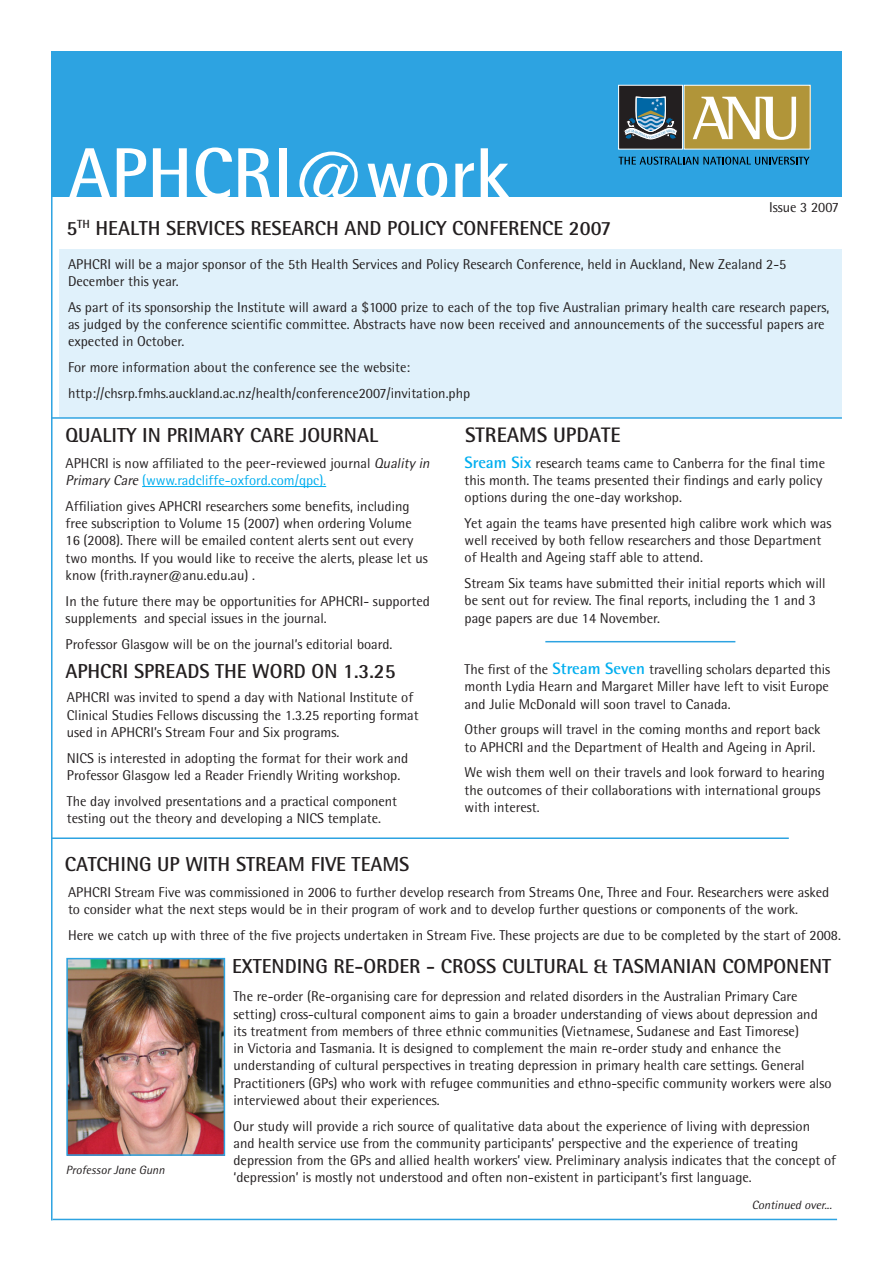
<style>
.page{position:relative;width:893px;height:1263px;background:#fff}
.page>*{position:absolute;margin:0;border:0;box-sizing:border-box;transform-origin:0 0}
.t1{font:700 72px "Rotis Semi Sans";color:#fff}
.ANUHeader2{font:700 21px "Rotis Semi Sans";color:#231f20}
.ANUHeader2-2{font:700 20.25px "Rotis Semi Sans";color:#231f20}
.ANUbodyrext{font:14.25px/17.2px "Rotis Semi Sans";color:#231f20}
.ANUbodyrext-2{font:italic 12px "Rotis Semi Sans";color:#231f20}
.ANUbodyrext-3{font:italic 12px "Rotis Semi Sans";color:#231f20}
.s1{font-style:italic}
.s2{color:#00aeef}
.s3{font-weight:700;font-size:16.5px;color:#00aeef}
</style>
<div class="page">
<div style="left:51px;top:51px;width:791px;height:146px;background:#2da3e1"></div>
<div style="left:619px;top:85px;width:63px;height:64px;background:#231f20"></div>
<div style="left:618px;top:85px;width:65px;height:65px;border:1px solid #fff"></div>
<svg style="left:624px;top:96px;width:53px;height:44px"></svg>
<div style="left:684px;top:85px;width:126px;height:64px;background:#b19539"></div>
<div style="left:684px;top:85px;width:127px;height:65px;border:1px solid #fff"></div>
<svg style="left:693px;top:97px;width:103px;height:43px"></svg>
<svg style="left:619px;top:157px;width:190px;height:8px"></svg>
<hr style="left:51px;top:196px;width:2px;height:1024px;background:#2da3e1">
<hr style="left:53px;top:1219px;width:784px;height:1px;background:#2da3e1">
<hr style="left:51px;top:837px;width:738px;height:2px;background:#2da3e1">
<hr style="left:142px;top:486px;width:184px;height:1px;background:#00aeef">
<div style="left:60px;top:249px;width:782px;height:168px;background:#e0f1fb"></div>
<img style="left:69px;top:961px;width:153px;height:192px">
<div style="left:66px;top:958px;width:159px;height:198px;border:2px solid #2da3e1"></div>
<hr style="left:51px;top:417px;width:791px;height:2px;background:#2da3e1">
<hr style="left:545px;top:641px;width:190px;height:1px;background:#2da3e1">
<p class="t1" style="left:68px;top:129px;width:443px">APHCRI@WORK</p>
<p class="ANUHeader2-2" style="left:66px;top:216px;width:238px">5<sup>TH</sup> HEALTH SERVICES R ESEARCH</p>
<p class="ANUHeader2-2" style="left:344px;top:216px;width:268px">AND POLICY CONFERENCE 2007</p>
<p class="ANUbodyrext" style="left:769px;top:198px;width:71px">Issue 3 2007</p>
<p class="ANUbodyrext" style="left:68px;top:255px;width:720px">APHCRI will be a major sponsor of the 5th Health Services and Policy Research Conference, held in Auckland, New Zealand 2-5<br>December this year.</p>
<p class="ANUbodyrext" style="left:68px;top:298px;width:763px">As part of its sponsorship the Institute will award a $1000 prize to each of the top five Australian primary health care research papers, as judged by the conference scientific committee. Abstracts have now been received and announcements of the successful papers are expected in October.</p>
<p class="ANUbodyrext" style="left:68px;top:359px;width:344px">For more information about the conference see the website:</p>
<p class="ANUbodyrext" style="left:68px;top:384px;width:404px">http://chsrp.fmhs.auckland.ac.nz/health/conference2007/invitation.php</p>
<p class="ANUHeader2-2" style="left:65px;top:423px;width:314px">QUALITY I N PRI MARY CARE JOURNAL</p>
<p class="ANUbodyrext" style="left:66px;top:454px;width:368px">APHCRI is now affiliated to the peer-reviewed journal <span class="s1">Quality in<br>Primary Care</span><span class="s2">(www.radcliffe-oxford.com/qpc).</span></p>
<p class="ANUbodyrext" style="left:66px;top:497px;width:364px">Affiliation gives APHCRI researchers some benefits, including free subscription to Volume 15 (2007) when ordering Volume 16 (2008). There will be emailed content alerts sent out every two months. If you would like to receive the alerts, please let us know (frith.rayner@anu.edu.au) .</p>
<p class="ANUbodyrext" style="left:66px;top:592px;width:366px">In the future there may be opportunities for APHCRI- supported supplements and special issues in the journal.</p>
<p class="ANUbodyrext" style="left:66px;top:635px;width:328px">Professor Glasgow will be on the journal’s editorial board.</p>
<p class="ANUHeader2-2" style="left:65px;top:659px;width:12px">APHCRI</p>
<p class="ANUHeader2-2" style="left:134px;top:659px;width:263px">SPREADS TH E WORD ON 1.3.25</p>
<p class="ANUbodyrext" style="left:67px;top:689px;width:353px">APHCRI was invited to spend a day with National Institute of<br>Clinical Studies Fellows discussing the 1.3.25 reporting format used in APHCRI’s Stream Four and Six programs.</p>
<p class="ANUbodyrext" style="left:67px;top:749px;width:343px">NICS is interested in adopting the format for their work and<br>Professor Glasgow led a Reader Friendly Writing workshop.</p>
<p class="ANUbodyrext" style="left:67px;top:792px;width:332px">The day involved presentations and a practical component testing out the theory and developing a NICS template.</p>
<p class="ANUHeader2-2" style="left:65px;top:852px;width:346px">CATCHI NG UP WITH STREAM FIVE TEAMS</p>
<p class="ANUHeader2" style="left:465px;top:422px;width:147px">STREAMS UPDATE</p>
<p class="ANUbodyrext" style="left:465px;top:454px;width:362px"><span class="s3">SREAM SIX</span> research teams came to Canberra for the final time this month. The teams presented their findings and early policy options during the one-day workshop.</p>
<p class="ANUbodyrext" style="left:465px;top:514px;width:368px">Yet again the teams have presented high calibre work which was well received by both fellow researchers and those Department of Health and Ageing staff able to attend.</p>
<p class="ANUbodyrext" style="left:465px;top:574px;width:363px">Stream Six teams have submitted their initial reports which will be sent out for review. The final reports, including the 1 and 3 page papers are due 14 November.</p>
<p class="ANUbodyrext" style="left:465px;top:660px;width:367px;text-align:justify">The first of the <span class="s3">STREAM SEVEN</span> travelling scholars departed this month Lydia Hearn and Margaret Miller have left to visit Europe and Julie McDonald will soon travel to Canada.</p>
<p class="ANUbodyrext" style="left:465px;top:721px;width:358px">Other groups will travel in the coming months and report back to APHCRI and the Department of Health and Ageing in April.</p>
<p class="ANUbodyrext" style="left:465px;top:764px;width:362px">We wish them well on their travels and look forward to hearing the outcomes of their collaborations with international groups with interest.</p>
<p class="ANUbodyrext" style="left:68px;top:883px;width:763px">APHCRI Stream Five was commissioned in 2006 to further develop research from Streams One, Three and Four. Researchers were asked to consider what the next steps would be in their program of work and to develop further questions or components of the work.</p>
<p class="ANUbodyrext" style="left:68px;top:926px;width:774px">Here we catch up with three of the five projects undertaken in Stream Five. These projects are due to be completed by the start of 2008.</p>
<p class="ANUbodyrext-2" style="left:66px;top:1163px;width:100px">Professor Jane Gunn</p>
<p class="ANUHeader2-2" style="left:232px;top:953px;width:601px">EXTENDI NG RE-ORDER - CROSS CULTURAL &amp; TASMANIAN COMPONENT</p>
<p class="ANUbodyrext" style="left:233px;top:988px;width:600px">The re-order (Re-organising care for depression and related disorders in the Australian Primary Care setting) cross-cultural component aims to gain a broader understanding of views about depression and its treatment from members of three ethnic communities (Vietnamese, Sudanese and East Timorese)<br>in Victoria and Tasmania. It is designed to complement the main re-order study and enhance the understanding of cultural perspectives in treating depression in primary health care settings. General Practitioners (GPs) who work with refugee communities and ethno-specific community workers were also interviewed about their experiences.</p>
<p class="ANUbodyrext" style="left:233px;top:1117px;width:604px">Our study will provide a rich source of qualitative data about the experience of living with depression<br>and health service use from the community participants’ perspective and the experience of treating depression from the GPs and allied health workers’ view. Preliminary analysis indicates that the concept of ‘depression’ is mostly not understood and often non-existent in participant’s first language.</p>
<p class="ANUbodyrext-3" style="left:752px;top:1198px;width:84px">Continued over...</p>
</div>
